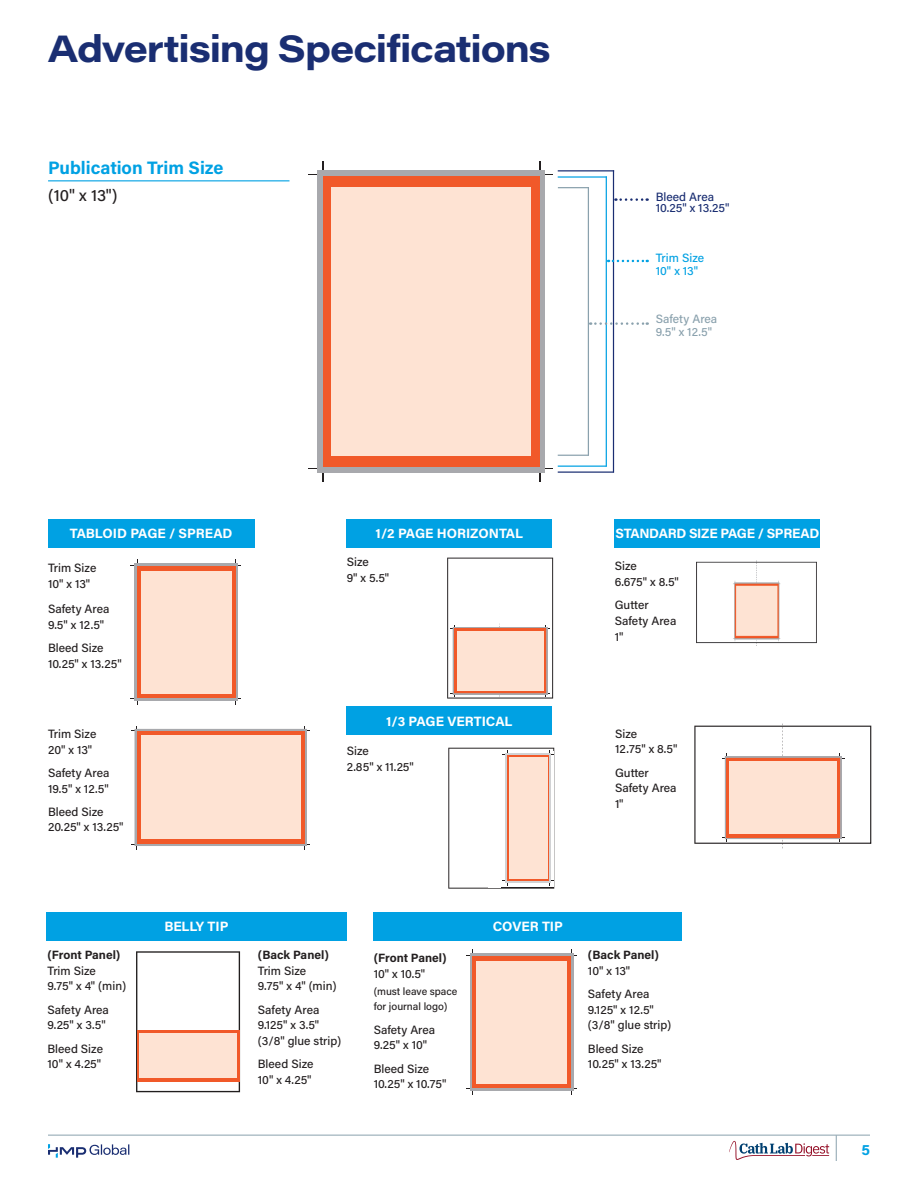
<style>
.page{position:relative;width:918px;height:1188px;background:#fff}
.page>*{position:absolute;margin:0;border:0;box-sizing:border-box;transform-origin:0 0}
.t1{font:700 37.5px "Acumin Pro Wide";letter-spacing:-.03em;color:#1a2e72}
.t2{font:700 18px "Acumin Pro";color:#00a1e3}
.t3{font:500 16.5px "Acumin Pro";color:#231f20}
.t4{font:700 15px "Acumin Pro";color:#00a1e3}
.t5{font:700 13.5px "Acumin Pro";letter-spacing:-.01em;color:#fff}
.t6{font:500 12px/15.8px "Acumin Pro";color:#231f20}
.t7{font:700 12px "Acumin Pro";color:#231f20}
.t8{font:500 12px "Acumin Pro";color:#1a2e72}
.t9{font:500 12px "Acumin Pro";color:#8aa1ad}
.t10{font:500 12px "Acumin Pro";letter-spacing:-.005em;color:#00a1e3}
.t11{font:500 10.5px/15.8px "Acumin Pro";color:#231f20}
</style>
<div class="page">
<hr style="left:48px;top:1135px;width:822px;height:1px;background:#8aa1ad">
<svg style="left:836px;top:1135px;width:1px;height:26px"></svg>
<svg style="left:729px;top:1141px;width:100px;height:19px"></svg>
<svg style="left:48px;top:1144px;width:81px;height:14px"></svg>
<hr style="left:322px;top:161px;width:2px;height:321px;background:#231f20">
<hr style="left:539px;top:161px;width:1px;height:321px;background:#231f20">
<hr style="left:309px;top:174px;width:244px;height:1px;background:#231f20">
<hr style="left:309px;top:468px;width:244px;height:1px;background:#231f20">
<div style="left:318px;top:170px;width:227px;height:303px;background:#a8a9ad"></div>
<div style="left:323px;top:176px;width:217px;height:291px;background:#f15929"></div>
<div style="left:332px;top:187px;width:199px;height:269px;background:#fee3d3"></div>
<hr style="left:48px;top:180px;width:241px;height:1px;background:#00a1e3">
<div style="left:48px;top:519px;width:206px;height:28px;background:#00a1e3"></div>
<div style="left:615px;top:519px;width:205px;height:28px;background:#00a1e3"></div>
<div style="left:46px;top:912px;width:301px;height:28px;background:#00a1e3"></div>
<hr style="left:588px;top:187px;width:1px;height:269px;background:#8aa1ad">
<hr style="left:606px;top:176px;width:1px;height:291px;background:#00a1e3">
<hr style="left:613px;top:170px;width:1px;height:303px;background:#1a2e72">
<hr style="left:137px;top:559px;width:1px;height:146px;background:#231f20">
<hr style="left:235px;top:559px;width:1px;height:146px;background:#231f20">
<hr style="left:131px;top:565px;width:110px;height:1px;background:#231f20">
<hr style="left:131px;top:699px;width:110px;height:1px;background:#231f20">
<div style="left:135px;top:564px;width:103px;height:137px;background:#a8a9ad"></div>
<div style="left:137px;top:566px;width:99px;height:132px;background:#f15929"></div>
<div style="left:141px;top:571px;width:91px;height:122px;background:#fee3d3"></div>
<svg style="left:136px;top:951px;width:104px;height:141px"></svg>
<svg style="left:137px;top:1030px;width:103px;height:51px"></svg>
<div style="left:140px;top:1034px;width:97px;height:44px;background:#fee3d3"></div>
<img style="left:696px;top:561px;width:120px;height:85px">
<hr style="left:137px;top:726px;width:1px;height:123px;background:#231f20">
<hr style="left:304px;top:726px;width:1px;height:123px;background:#231f20">
<hr style="left:131px;top:731px;width:179px;height:1px;background:#231f20">
<hr style="left:131px;top:844px;width:179px;height:1px;background:#231f20">
<svg style="left:135px;top:729px;width:172px;height:117px"></svg>
<div style="left:137px;top:731px;width:168px;height:112px;background:#f15929"></div>
<div style="left:141px;top:736px;width:159px;height:103px;background:#fee3d3"></div>
<svg style="left:694px;top:724px;width:177px;height:124px"></svg>
<div style="left:730px;top:761px;width:107px;height:73px;background:#fee3d3"></div>
<hr style="left:558px;top:187px;width:31px;height:1px;background:#8aa1ad">
<svg style="left:590px;top:322px;width:58px;height:3px"></svg>
<hr style="left:558px;top:455px;width:31px;height:1px;background:#8aa1ad">
<hr style="left:558px;top:176px;width:49px;height:2px;background:#00a1e3">
<svg style="left:608px;top:260px;width:40px;height:2px"></svg>
<hr style="left:558px;top:466px;width:49px;height:1px;background:#00a1e3">
<hr style="left:558px;top:170px;width:56px;height:1px;background:#1a2e72">
<svg style="left:615px;top:198px;width:33px;height:3px"></svg>
<hr style="left:558px;top:471px;width:56px;height:2px;background:#1a2e72">
<div style="left:374px;top:912px;width:308px;height:28px;background:#00a1e3"></div>
<hr style="left:472px;top:949px;width:1px;height:146px;background:#231f20">
<hr style="left:571px;top:949px;width:1px;height:146px;background:#231f20">
<hr style="left:466px;top:955px;width:111px;height:1px;background:#231f20">
<hr style="left:466px;top:1088px;width:111px;height:1px;background:#231f20">
<svg style="left:470px;top:953px;width:103px;height:138px"></svg>
<div style="left:473px;top:956px;width:98px;height:132px;background:#f15929"></div>
<div style="left:477px;top:961px;width:90px;height:122px;background:#fee3d3"></div>
<div style="left:347px;top:519px;width:205px;height:28px;background:#00a1e3"></div>
<div style="left:347px;top:707px;width:205px;height:28px;background:#00a1e3"></div>
<svg style="left:448px;top:748px;width:106px;height:141px"></svg>
<div style="left:488px;top:749px;width:65px;height:139px;background:#fff"></div>
<svg style="left:447px;top:558px;width:106px;height:141px"></svg>
<div style="left:457px;top:631px;width:87px;height:59px;background:#fee3d3"></div>
<div style="left:502px;top:751px;width:52px;height:136px;background:#fff"></div>
<hr style="left:502px;top:887px;width:52px;height:1px;background:#231f20">
<hr style="left:507px;top:751px;width:1px;height:135px;background:#231f20">
<hr style="left:549px;top:751px;width:1px;height:135px;background:#231f20">
<hr style="left:502px;top:754px;width:52px;height:1px;background:#231f20">
<hr style="left:502px;top:880px;width:52px;height:1px;background:#231f20">
<div style="left:505px;top:753px;width:46px;height:129px;background:#d1d2d4"></div>
<div style="left:507px;top:755px;width:42px;height:125px;background:linear-gradient(to bottom,#fee3d3,#fee3d3)"></div>
<div style="left:509px;top:757px;width:38px;height:121px;background:#fee3d3"></div>
<h1 class="t1" style="left:48px;top:22px;width:504px">Advertising Specifications</h1>
<h2 class="t2" style="left:48px;top:155px;width:177px">Publication Trim Size</h2>
<h3 class="t3" style="left:48px;top:184px;width:71px">(10" x 13")</h3>
<p class="t8" style="left:656px;top:188px;width:60px">Bleed Area</p>
<p class="t8" style="left:656px;top:200px;width:75px">10.25" x 13.25"</p>
<p class="t10" style="left:656px;top:249px;width:50px">Trim Size</p>
<p class="t10" style="left:656px;top:262px;width:44px">10" x 13"</p>
<p class="t9" style="left:656px;top:310px;width:63px">Safety Area</p>
<p class="t9" style="left:656px;top:324px;width:58px">9.5" x 12.5"</p>
<p class="t5" style="left:70px;top:524px;width:164px">TABLOID PAGE / SPREAD</p>
<p class="t5" style="left:616px;top:524px;width:205px">STANDARD SIZE PAGE / SPREAD</p>
<p class="t5" style="left:376px;top:524px;width:149px">1/2 PAGE HORIZONTAL</p>
<p class="t6" style="left:48px;top:560px;width:50px">Trim Size<br>10" x 13"</p>
<p class="t6" style="left:48px;top:600px;width:63px">Safety Area<br>9.5" x 12.5"</p>
<p class="t6" style="left:48px;top:639px;width:75px">Bleed Size<br>10.25" x 13.25"</p>
<p class="t6" style="left:48px;top:725px;width:50px">Trim Size<br>20" x 13"</p>
<p class="t6" style="left:48px;top:764px;width:63px">Safety Area<br>19.5" x 12.5"</p>
<p class="t6" style="left:48px;top:803px;width:77px">Bleed Size<br>20.25" x 13.25"</p>
<p class="t7" style="left:47px;top:946px;width:74px">(Front Panel)</p>
<p class="t6" style="left:47px;top:962px;width:80px">Trim Size<br>9.75" x 4" (min)</p>
<p class="t6" style="left:47px;top:1001px;width:63px">Safety Area<br>9.25" x 3.5"</p>
<p class="t6" style="left:47px;top:1040px;width:57px">Bleed Size<br>10" x 4.25"</p>
<p class="t6" style="left:347px;top:554px;width:44px">Size<br>9" x 5.5"</p>
<p class="t5" style="left:386px;top:712px;width:128px">1/3 PAGE VERTICAL</p>
<p class="t6" style="left:347px;top:743px;width:69px">Size<br>2.85" x 11.25"</p>
<p class="t6" style="left:615px;top:558px;width:66px">Size<br>6.675" x 8.5"</p>
<p class="t6" style="left:615px;top:597px;width:63px">Gutter<br>Safety Area</p>
<p class="t6" style="left:615px;top:725px;width:64px">Size<br>12.75" x 8.5"</p>
<p class="t6" style="left:615px;top:764px;width:63px">Gutter<br>Safety Area<br>1"</p>
<p class="t5" style="left:164px;top:917px;width:66px">BELLY TIP</p>
<p class="t7" style="left:258px;top:946px;width:73px">(Back Panel)</p>
<p class="t6" style="left:258px;top:962px;width:80px">Trim Size<br>9.75" x 4" (min)</p>
<p class="t6" style="left:258px;top:1001px;width:85px">Safety Area<br>9.125" x 3.5" (3/8" glue strip)</p>
<p class="t6" style="left:258px;top:1056px;width:57px">Bleed Size<br>10" x 4.25"</p>
<p class="t7" style="left:374px;top:950px;width:74px">(Front Panel)</p>
<p class="t6" style="left:374px;top:965px;width:53px">10" x 10.5"</p>
<p class="t11" style="left:374px;top:983px;width:85px">(must leave space for journal logo)</p>
<p class="t6" style="left:374px;top:1021px;width:63px">Safety Area<br>9.25" x 10"</p>
<p class="t6" style="left:374px;top:1060px;width:74px">Bleed Size<br>10.25" x 10.75"</p>
<p class="t5" style="left:493px;top:917px;width:72px">COVER TIP</p>
<p class="t7" style="left:588px;top:946px;width:73px">(Back Panel)</p>
<p class="t6" style="left:588px;top:958px;width:63px;line-height:23.2px">10" x 13"<br>Safety Area</p>
<p class="t6" style="left:588px;top:1001px;width:85px">9.125" x 12.5" (3/8" glue strip)</p>
<p class="t6" style="left:588px;top:1040px;width:75px">Bleed Size<br>10.25" x 13.25"</p>
<p class="t4" style="left:861px;top:1139px;width:10px">5</p>
</div>
